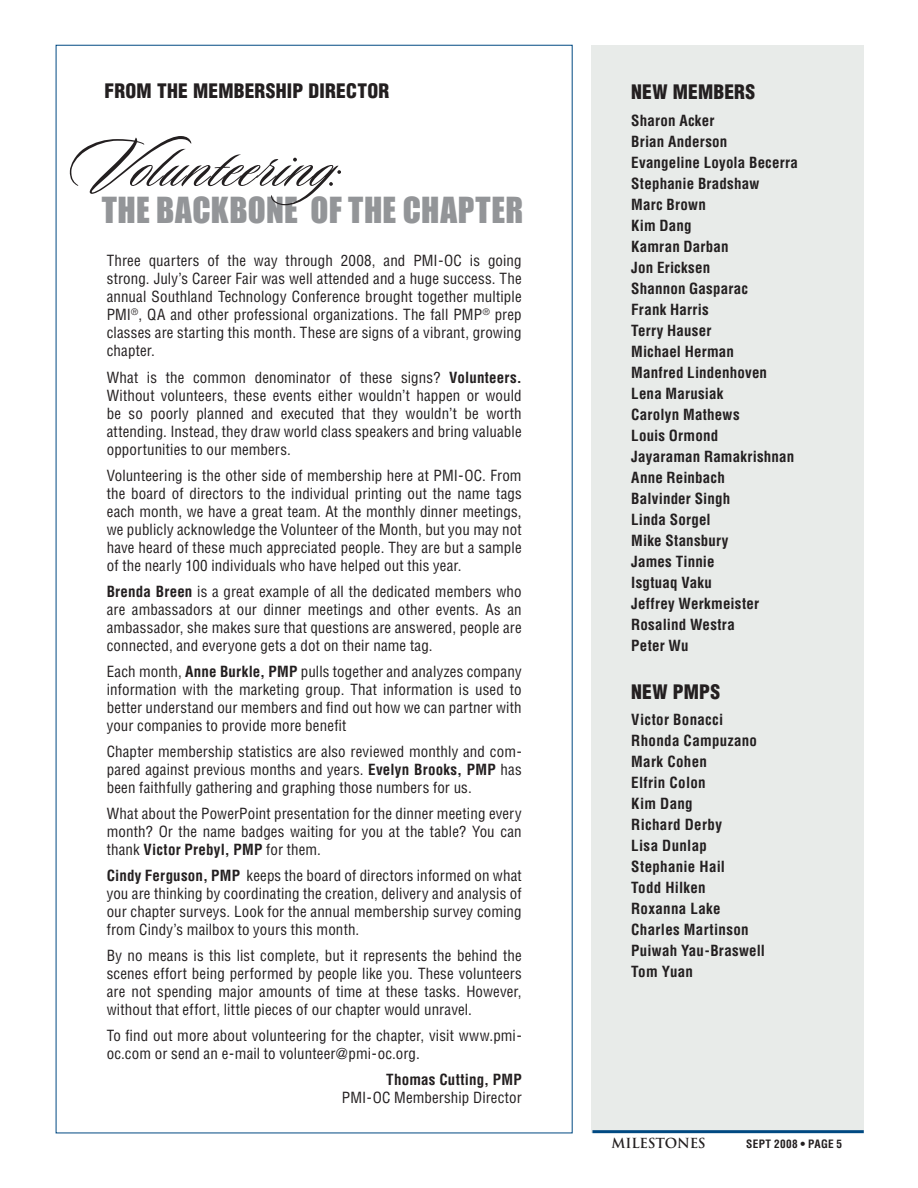
<style>
.page{position:relative;width:918px;height:1188px;background:#fff}
.page>*{position:absolute;margin:0;border:0;box-sizing:border-box;transform-origin:0 0}
.t1{font:82.95px "Sloop Script One";color:#231f20}
.t2{font:69.15px "Sloop Script One";letter-spacing:.02em;color:#231f20}
.t3{font:33px "Impact";letter-spacing:.015em;color:#939598}
.t4{font:900 condensed 19.5px "Helvetica";letter-spacing:.01em;color:#231f20}
.t5{font:condensed 15px/18px "Helvetica";letter-spacing:.01em;color:#231f20;text-align:justify}
.t6{font:700 condensed 15px/21px "Helvetica";letter-spacing:.015em;color:#231f20}
.t7{font:700 13.5px "Trajan";letter-spacing:-.015em;color:#231f20}
.t8{font:700 condensed 11.25px "Helvetica";letter-spacing:.03em;color:#231f20}
.s1{font-weight:700}
</style>
<div class="page">
<div style="left:591px;top:45px;width:273px;height:1088px;background:#e8ebe9"></div>
<hr style="left:592px;top:1130px;width:272px;height:3px;background:#004982">
<h3 class="t4" style="left:105px;top:79px;width:286px">FROM THE MEMBERSHIP DIRECTOR</h3>
<h1 class="t1" style="left:67px;top:124px;width:126px">V</h1>
<h2 class="t2" style="left:133px;top:130px;width:249px">olunteering:</h2>
<h3 class="t3" style="left:102px;top:190px;width:423px">THE BACKBONE OF THE CHAPTER</h3>
<p class="t5" style="left:107px;top:252px;width:417px">Three quarters of the way through 2008, and PMI-OC is going strong. July’s Career Fair was well attended and a huge success. The annual Southland Technology Conference brought together multiple PMI<sup>®</sup>, QA and other professional organizations. The fall PMP<sup>®</sup> prep classes are starting this month. These are signs of a vibrant, growing chapter.</p>
<p class="t5" style="left:107px;top:368px;width:417px">What is the common denominator of these signs? <span class="s1">Volunteers.<br></span>Without volunteers, these events either wouldn’t happen or would be so poorly planned and executed that they wouldn’t be worth attending. Instead, they draw world class speakers and bring valuable opportunities to our members.</p>
<p class="t5" style="left:107px;top:466px;width:417px">Volunteering is the other side of membership here at PMI-OC. From the board of directors to the individual printing out the name tags each month, we have a great team. At the monthly dinner meetings, we publicly acknowledge the Volunteer of the Month, but you may not have heard of these much appreciated people. They are but a sample of the nearly 100 individuals who have helped out this year.</p>
<p class="t5" style="left:107px;top:582px;width:417px"><span class="s1">Brenda Breen</span> is a great example of all the dedicated members who are ambassadors at our dinner meetings and other events. As an ambassador, she makes sure that questions are answered, people are connected, and everyone gets a dot on their name tag.</p>
<p class="t5" style="left:107px;top:662px;width:417px">Each month, <span class="s1">Anne Burkle, PMP</span> pulls together and analyzes company information with the marketing group. That information is used to better understand our members and find out how we can partner with your companies to provide more benefit</p>
<p class="t5" style="left:107px;top:742px;width:417px">Chapter membership statistics are also reviewed monthly and com&shy;pared against previous months and years. <span class="s1">Evelyn Brooks, PMP</span> has been faithfully gathering and graphing those numbers for us.</p>
<p class="t5" style="left:107px;top:804px;width:416px">What about the PowerPoint presentation for the dinner meeting every month? Or the name badges waiting for you at the table? You can thank <span class="s1">Victor Prebyl, PMP</span> for them.</p>
<p class="t5" style="left:107px;top:866px;width:417px"><span class="s1">Cindy Ferguson, PMP</span> keeps the board of directors informed on what you are thinking by coordinating the creation, delivery and analysis of our chapter surveys. Look for the annual membership survey coming from Cindy’s mailbox to yours this month.</p>
<p class="t5" style="left:107px;top:946px;width:417px">By no means is this list complete, but it represents the behind the scenes effort being performed by people like you. These volunteers are not spending major amounts of time at these tasks. However, without that effort, little pieces of our chapter would unravel.</p>
<p class="t5" style="left:107px;top:1027px;width:416px">To find out more about volunteering for the chapter, visit www.pmi&shy;oc.com or send an e-mail to volunteer@pmi-oc.org.</p>
<p class="t6" style="left:386px;top:1069px;width:137px">Thomas Cutting, PMP</p>
<p class="t5" style="left:342px;top:1089px;width:181px">PMI-OC Membership Director</p>
<h3 class="t4" style="left:631px;top:80px;width:126px">NEW MEMBERS</h3>
<p class="t6" style="left:631px;top:109px;width:168px">Sharon Acker<br>Brian Anderson<br>Evangeline Loyola Becerra<br>Stephanie Bradshaw<br>Marc Brown<br>Kim Dang<br>Kamran Darban<br>Jon Ericksen<br>Shannon Gasparac<br>Frank Harris<br>Terry Hauser<br>Michael Herman<br>Manfred Lindenhoven<br>Lena Marusiak<br>Carolyn Mathews<br>Louis Ormond<br>Jayaraman Ramakrishnan<br>Anne Reinbach<br>Balvinder Singh<br>Linda Sorgel<br>Mike Stansbury<br>James Tinnie<br>Isgtuaq Vaku<br>Jeffrey Werkmeister<br>Rosalind Westra<br>Peter Wu</p>
<h3 class="t4" style="left:631px;top:680px;width:90px">NEW PMPS</h3>
<p class="t6" style="left:631px;top:709px;width:135px">Victor Bonacci<br>Rhonda Campuzano<br>Mark Cohen<br>Elfrin Colon<br>Kim Dang<br>Richard Derby<br>Lisa Dunlap<br>Stephanie Hail<br>Todd Hilken<br>Roxanna Lake<br>Charles Martinson<br>Puiwah Yau-Braswell<br>Tom Yuan</p>
<p class="t7" style="left:611px;top:1135px;width:96px">MILESTONES</p>
<p class="t8" style="left:746px;top:1137px;width:98px">SEPT 2008 • PAGE 5</p>
</div>
